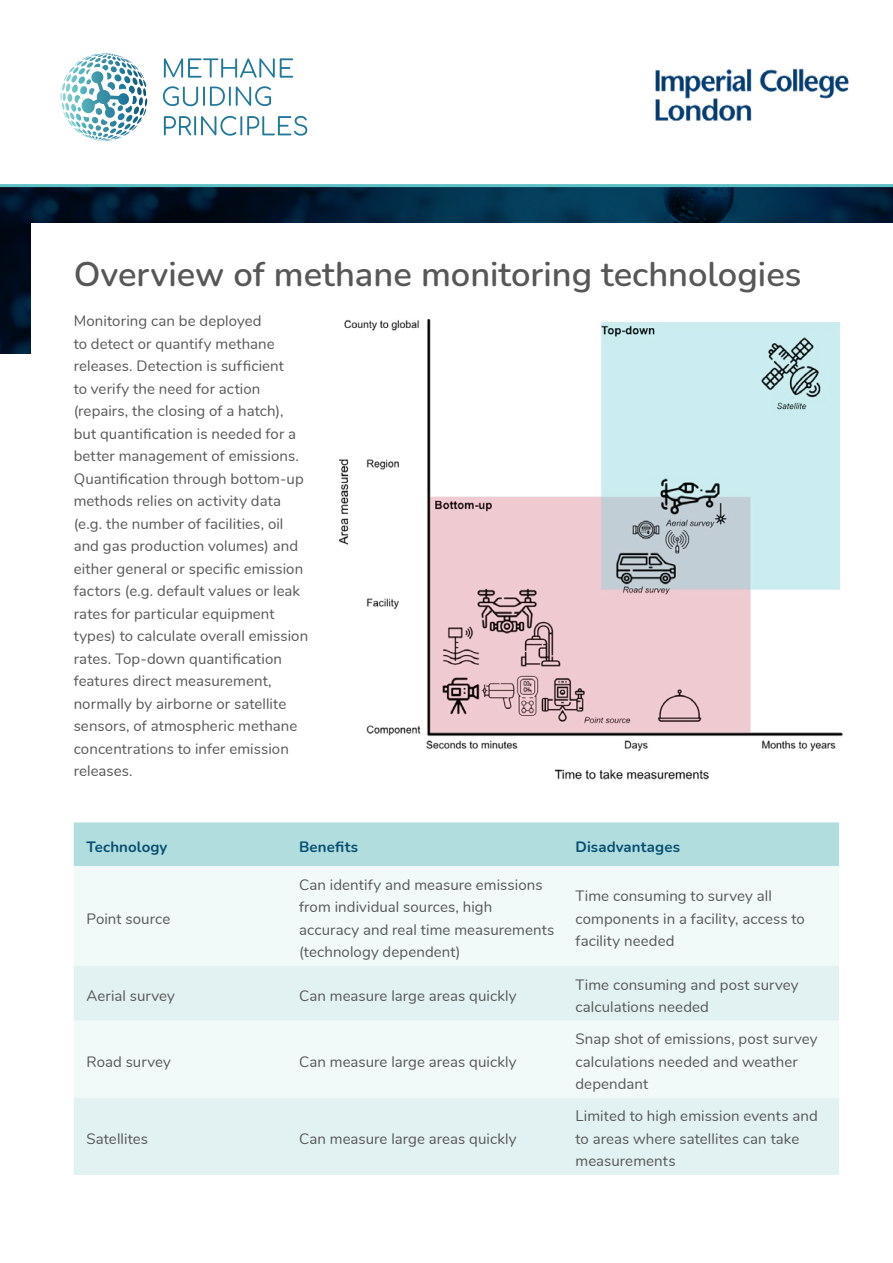
<style>
.page{position:relative;width:893px;height:1263px;background:#fff}
.page>*{position:absolute;margin:0;border:0;box-sizing:border-box;transform-origin:0 0}
.t1{font:600 34.5px "Nunito";color:#575756}
.Body_Text{font:15px/22.5px "Nunito";letter-spacing:.005em;color:#575756}
.Body_Text-2{font:700 15px "Nunito";letter-spacing:.01em;color:#064f71}
</style>
<div class="page">
<svg style="left:0;top:187px;width:893px;height:167px;background:#02223a"></svg>
<svg style="left:164px;top:58px;width:129px;height:20px"></svg>
<svg style="left:163px;top:86px;width:108px;height:20px"></svg>
<svg style="left:164px;top:116px;width:143px;height:20px"></svg>
<svg style="left:61px;top:53px;width:86px;height:88px"></svg>
<div style="left:32px;top:223px;width:861px;height:273px;background:#fff"></div>
<hr style="left:0;top:184px;width:893px;height:3px;background:#5dc0c4">
<img style="left:655px;top:68px;width:194px;height:53px">
<img style="left:339px;top:320px;width:504px;height:460px">
<div style="left:74px;top:822px;width:765px;height:44px;background:#b2dddf"></div>
<div style="left:74px;top:866px;width:765px;height:100px;background:#f1f9f9"></div>
<svg style="left:74px;top:966px;width:765px;height:209px;fill:#e2f2f3"></svg>
<p class="t1" style="left:74px;top:250px;width:729px">Overview of methane monitoring technologies</p>
<p class="Body_Text" style="left:74px;top:309px;width:236px">Monitoring can be deployed<br>to detect or quantify methane releases. Detection is sufficient<br>to verify the need for action (repairs, the closing of a hatch), but quantification is needed for a better management of emissions.<br>Quantification through bottom-up methods relies on activity data (e.g. the number of facilities, oil and gas production volumes) and either general or specific emission factors (e.g. default values or leak rates for particular equipment types) to calculate overall emission rates. Top-down quantification features direct measurement, normally by airborne or satellite sensors, of atmospheric methane concentrations to infer emission releases.</p>
<p class="Body_Text-2" style="left:86px;top:836px;width:83px">Technology</p>
<p class="Body_Text-2" style="left:299px;top:836px;width:61px">Benefits</p>
<p class="Body_Text-2" style="left:575px;top:836px;width:106px">Disadvantages</p>
<p class="Body_Text" style="left:86px;top:906px;width:85px">Point source</p>
<p class="Body_Text" style="left:299px;top:872px;width:257px">Can identify and measure emissions from individual sources, high accuracy and real time measurements (technology dependent)</p>
<p class="Body_Text" style="left:575px;top:884px;width:231px">Time consuming to survey all components in a facility, access to facility needed</p>
<p class="Body_Text" style="left:86px;top:983px;width:90px">Aerial survey</p>
<p class="Body_Text" style="left:299px;top:983px;width:219px">Can measure large areas quickly</p>
<p class="Body_Text" style="left:575px;top:972px;width:225px">Time consuming and post survey calculations needed</p>
<p class="Body_Text" style="left:86px;top:1049px;width:86px">Road survey</p>
<p class="Body_Text" style="left:299px;top:1049px;width:219px">Can measure large areas quickly</p>
<p class="Body_Text" style="left:86px;top:1126px;width:63px">Satellites</p>
<p class="Body_Text" style="left:299px;top:1126px;width:219px">Can measure large areas quickly</p>
<p class="Body_Text" style="left:575px;top:1027px;width:243px">Snap shot of emissions, post survey calculations needed and weather dependant</p>
<p class="Body_Text" style="left:575px;top:1104px;width:244px">Limited to high emission events and to areas where satellites can take measurements</p>
</div>
